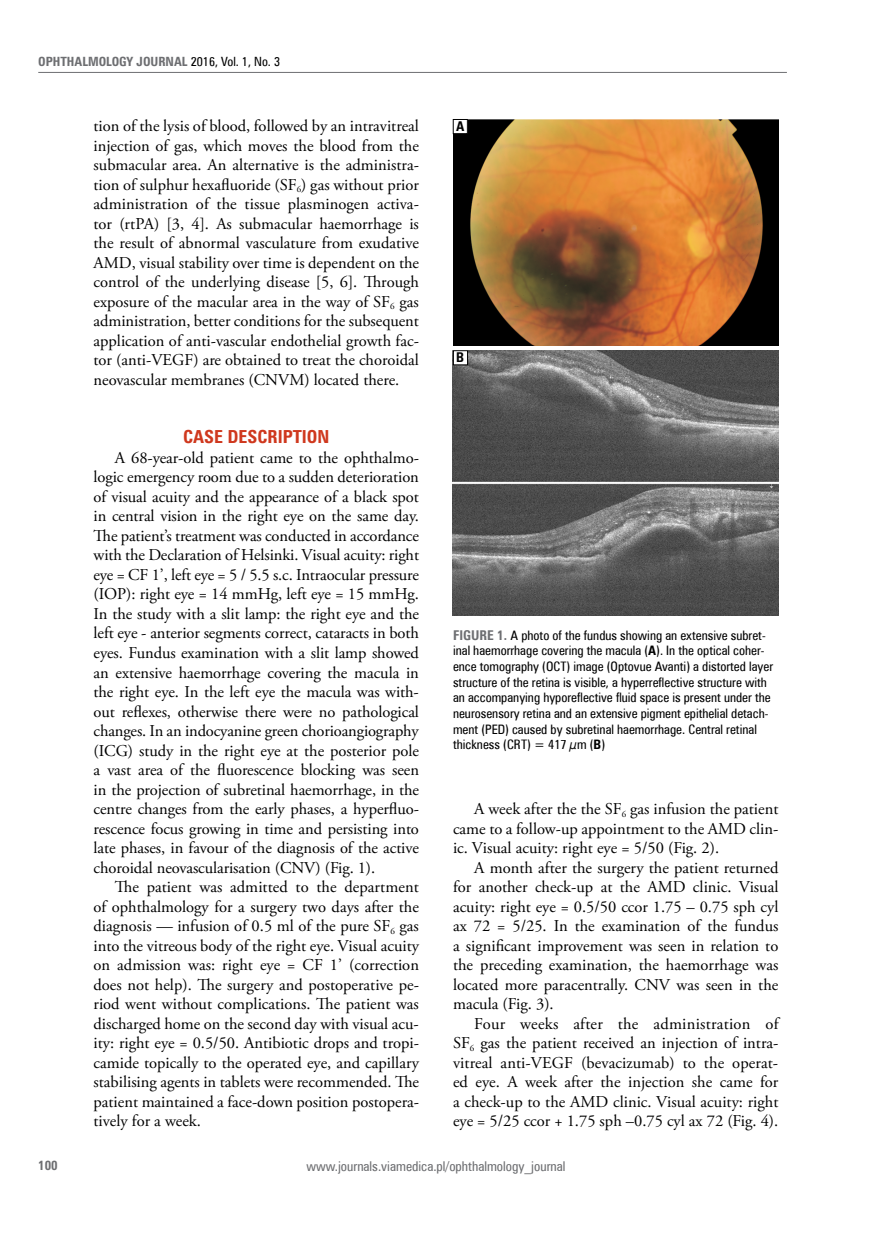
<style>
.page{position:relative;width:872px;height:1234px;background:#fff}
.page>*{position:absolute;margin:0;border:0;box-sizing:border-box;transform-origin:0 0}
.t1{font:700 18px "Zurich Cn EU";color:#cf381e}
.t2{font:16.5px/19.5px "Adobe Garamond Pro";color:#000;text-align:justify}
.t3{font:13.5px "Zurich Cn EU";color:#6d6e71}
.t4{font:700 13.5px "Zurich Cn EU";color:#6d6e71}
.t5{font:700 13.5px "Zurich Cn EU";color:#000}
.t6{font:700 13.2px "Zurich Cn EU";color:#6d6e71}
.t7{font:13.05px/15.6px "Zurich Cn EU";color:#000}
.t8{font:700 12.75px "Zurich Cn EU";color:#6d6e71}
.s1{font-weight:400;color:#000}
.s2{font-weight:700;font-size:13.5px;color:#6d6e71}
.s3{font-weight:700}
</style>
<div class="page">
<hr style="left:38px;top:72px;width:749px;height:1px;background:#6d6e71">
<img style="left:453px;top:119px;width:325px;height:227px">
<img style="left:453px;top:350px;width:325px;height:265px">
<div style="left:453px;top:119px;width:14px;height:15px;background:#fff"></div>
<div style="left:453px;top:119px;width:15px;height:15px;border:1px solid #000"></div>
<div style="left:453px;top:350px;width:14px;height:15px;background:#fff"></div>
<div style="left:453px;top:350px;width:15px;height:15px;border:1px solid #000"></div>
<p class="t8" style="left:38px;top:53px;width:243px">OPHTHALMOLOGY JOURNAL <span class="s1">2016, Vol. 1, No. 3</span></p>
<p class="t2" style="left:94px;top:117px;width:327px">tion of the lysis of blood, followed by an intravitreal injection of gas, which moves the blood from the submacular area. An alternative is the administra&shy;tion of sulphur hexafluoride (SF<sub>6</sub>) gas without prior administration of the tissue plasminogen activa&shy;tor (rtPA) [3, 4]. As submacular haemorrhage is the result of abnormal vasculature from exudative AMD, visual stability over time is dependent on the control of the underlying disease [5, 6]. Through exposure of the macular area in the way of SF<sub>6</sub> gas administration, better conditions for the subsequent application of anti-vascular endothelial growth fac&shy;tor (anti-VEGF) are obtained to treat the choroidal neovascular membranes (CNVM) located there.</p>
<p class="t1" style="left:183px;top:425px;width:21px">CASE</p>
<p class="t1" style="left:227px;top:425px;width:50px">DESCRIPTION</p>
<p class="t2" style="left:94px;top:448px;width:327px;text-indent:21px">A 68-year-old patient came to the ophthalmo&shy;logic emergency room due to a sudden deterioration of visual acuity and the appearance of a black spot in central vision in the right eye on the same day.<br>The patient’s treatment was conducted in accordance with the Declaration of Helsinki. Visual acuity: right eye = CF 1’, left eye = 5 / 5.5 s.c. Intraocular pressure (IOP): right eye = 14 mmHg, left eye = 15 mmHg.<br>In the study with a slit lamp: the right eye and the left eye - anterior segments correct, cataracts in both eyes. Fundus examination with a slit lamp showed an extensive haemorrhage covering the macula in the right eye. In the left eye the macula was with&shy;out reflexes, otherwise there were no pathological changes. In an indocyanine green chorioangiography (ICG) study in the right eye at the posterior pole a vast area of the fluorescence blocking was seen in the projection of subretinal haemorrhage, in the centre changes from the early phases, a hyperfluo&shy;rescence focus growing in time and persisting into late phases, in favour of the diagnosis of the active choroidal neovascularisation (CNV) (Fig. 1).</p>
<p class="t2" style="left:94px;top:877px;width:327px;text-indent:21px">The patient was admitted to the department of ophthalmology for a surgery two days after the diagnosis — infusion of 0.5 ml of the pure SF<sub>6</sub> gas into the vitreous body of the right eye. Visual acuity on admission was: right eye = CF 1’ (correction does not help). The surgery and postoperative pe&shy;riod went without complications. The patient was discharged home on the second day with visual acu&shy;ity: right eye = 0.5/50. Antibiotic drops and tropi&shy;camide topically to the operated eye, and capillary stabilising agents in tablets were recommended. The patient maintained a face-down position postopera&shy;tively for a week.</p>
<p class="t5" style="left:456px;top:118px;width:10px">A</p>
<p class="t5" style="left:456px;top:349px;width:9px">B</p>
<p class="t4" style="left:453px;top:626px;width:15px">FIGURE</p>
<p class="t7" style="left:453px;top:627px;width:321px;text-indent:44px"><span class="s2">1.</span> A photo of the fundus showing an extensive subret&shy;inal haemorrhage covering the macula (<span class="s3">A</span>). In the optical coher&shy;ence tomography (OCT) image (Optovue Avanti) a distorted layer structure of the retina is visible, a hyperreflective structure with an accompanying hyporeflective fluid space is present under the neurosensory retina and an extensive pigment epithelial detach&shy;ment (PED) caused by subretinal haemorrhage. Central retinal thickness (CRT) = 417 μm (<span class="s3">B</span>)</p>
<p class="t2" style="left:453px;top:799px;width:327px;text-indent:21px">A week after the the SF<sub>6</sub> gas infusion the patient came to a follow-up appointment to the AMD clin&shy;ic. Visual acuity: right eye = 5/50 (Fig. 2).</p>
<p class="t2" style="left:453px;top:858px;width:327px;text-indent:21px">A month after the surgery the patient returned for another check-up at the AMD clinic. Visual acuity: right eye = 0.5/50 ccor 1.75 – 0.75 sph cyl ax 72 = 5/25. In the examination of the fundus a significant improvement was seen in relation to the preceding examination, the haemorrhage was located more paracentrally. CNV was seen in the macula (Fig. 3).</p>
<p class="t2" style="left:453px;top:1014px;width:327px;text-indent:21px">Four weeks after the administration of SF<sub>6</sub> gas the patient received an injection of intra&shy;vitreal anti-VEGF (bevacizumab) to the operat&shy;ed eye. A week after the injection she came for a check-up to the AMD clinic. Visual acuity: right eye = 5/25 ccor + 1.75 sph –0.75 cyl ax 72 (Fig. 4).</p>
<p class="t6" style="left:38px;top:1157px;width:21px">100</p>
<p class="t3" style="left:306px;top:1157px;width:260px">www.journals.viamedica.pl/ophthalmology_journal</p>
</div>
